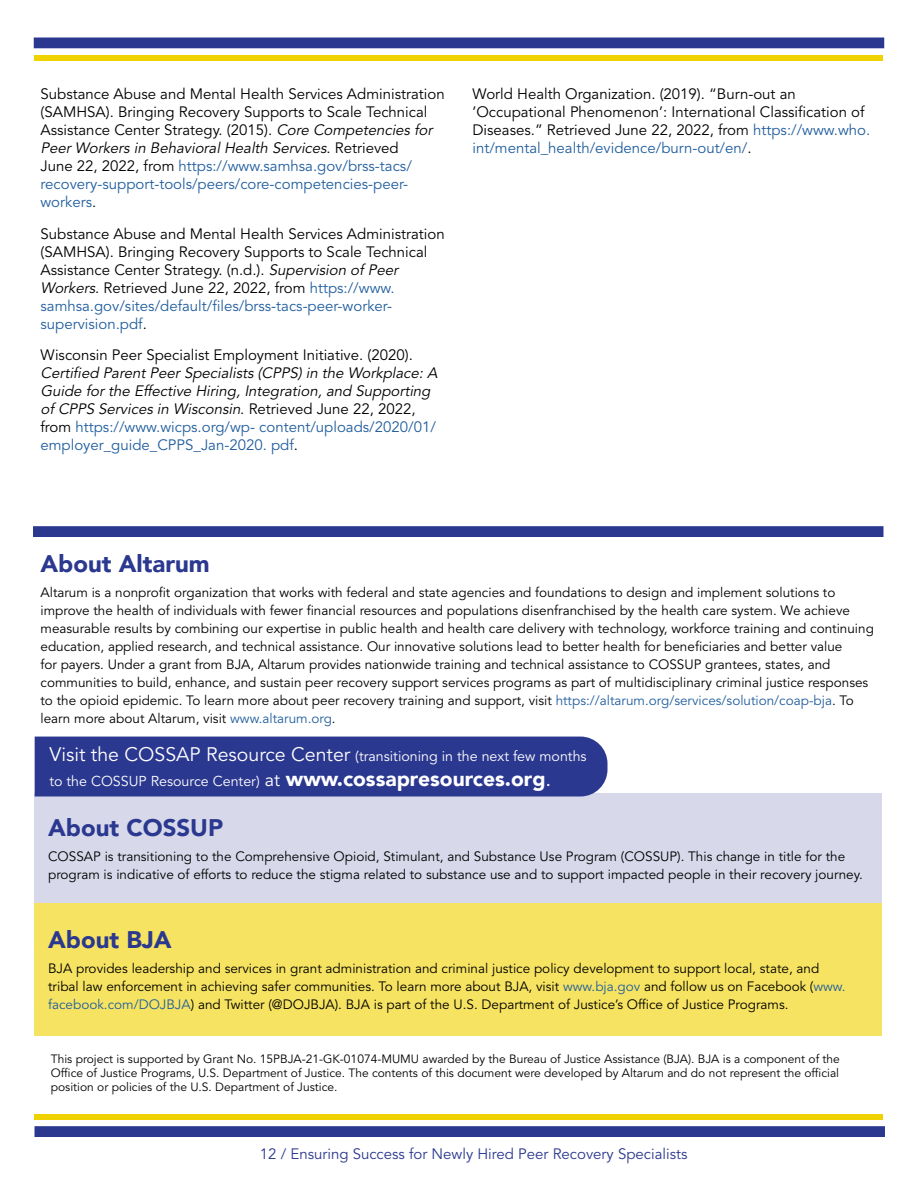
<style>
.page{position:relative;width:918px;height:1188px;background:#fff}
.page>*{position:absolute;margin:0;border:0;box-sizing:border-box;transform-origin:0 0}
.t1{font:900 24px "Avenir LT";color:#2b388f}
.t2{font:15px/18px "Avenir LT Std";color:#000}
.t3{font:italic 15px/18px "Avenir LT Std";color:#000}
.t4{font:15px "Avenir LT Std";color:#2b388f}
.t5{font:14.25px/25.2px "Avenir LT Std";color:#fff}
.t6{font:13.5px/18px "Avenir LT Std";color:#000}
.t7{font:12px/14.4px "Avenir LT Std";color:#000;text-align:justify}
.s1{font-style:italic}
.s2{color:#215e9e}
.s3{font-style:normal}
.s4{font-style:normal;color:#215e9e}
.s5{font-size:19.5px}
.s6{font-size:18px}
.s7{font-family:"Avenir LT";font-weight:900;font-size:21px}
.s8{font-size:21px}
</style>
<div class="page">
<div style="left:34px;top:38px;width:850px;height:10px;background:#2b388f"></div>
<div style="left:34px;top:55px;width:849px;height:5px;background:#f0d200"></div>
<div style="left:34px;top:1126px;width:851px;height:11px;background:#2b388f;border:2px solid #2b388f"></div>
<div style="left:34px;top:1114px;width:849px;height:6px;background:#f0d200"></div>
<div style="left:35px;top:903px;width:847px;height:133px;background:#f6e361"></div>
<div style="left:33px;top:526px;width:851px;height:11px;background:#2b388f;border:2px solid #2b388f"></div>
<div style="left:35px;top:794px;width:847px;height:109px;background:#d7d9ea"></div>
<div style="left:35px;top:737px;width:573px;height:59px;background:#2b388f"></div>
<p class="t2" style="left:40px;top:85px;width:406px">Substance Abuse and Mental Health Services Administration (SAMHSA). Bringing Recovery Supports to Scale Technical Assistance Center Strategy. (2015). <span class="s1">Core Competencies for Peer Workers in Behavioral Health Services</span>. R e t r i e v e d<br>June 22, 2022, from <span class="s2">https://www.samhsa.gov/brss-tacs/ recovery-support-tools/peers/core-competencies-peer&shy;workers</span>.</p>
<p class="t2" style="left:40px;top:225px;width:406px">Substance Abuse and Mental Health Services Administration (SAMHSA). Bringing Recovery Supports to Scale Technical Assistance Center Strategy. (n.d.). <span class="s1">Supervision of Peer Workers</span>. Retrieved June 22, 2022, from <span class="s2">https://www. samhsa.gov/sites/default/files/brss-tacs-peer-worker&shy;supervision.pdf</span>.</p>
<p class="t2" style="left:40px;top:346px;width:374px">Wisconsin Peer Specialist Employment Initiative. (2020).</p>
<p class="t3" style="left:40px;top:364px;width:402px">Certified Parent Peer Specialists (CPPS) in the Workplace: A Guide for the Effective Hiring, Integration, and Supporting of CPPS Services in Wisconsin<span class="s3">. R et ri eve d J u n e 2 2 , 2 0 2 2 , from</span> <span class="s4">https://www.wicps.org/wp- content/uploads/2020/01/ employer_guide_CPPS_Jan-2020. pdf</span><span class="s3">.</span></p>
<p class="t2" style="left:472px;top:85px;width:399px">World Health Organization. (2019). “Burn-out an ’Occupational Phenomenon’: International Classification of Diseases.” Retrieved June 22, 2022, from <span class="s2">https://www.who. int/mental_health/evidence/burn-out/en/</span>.</p>
<h1 class="t1" style="left:40px;top:550px;width:171px">About Altarum</h1>
<p class="t6" style="left:40px;top:584px;width:835px">Altarum is a nonprofit organization that works with federal and state agencies and foundations to design and implement solutions to improve the health of individuals with fewer financial resources and populations disenfranchised by the health care system. We achieve measurable results by combining our expertise in public health and health care delivery with technology, workforce training and continuing education, applied research, and technical assistance. Our innovative solutions lead to better health for beneficiaries and better value<br>for payers. Under a grant from BJA, Altarum provides nationwide training and technical assistance to COSSUP grantees, states, and communities to build, enhance, and sustain peer recovery support services programs as part of multidisciplinary criminal justice responses to the opioid epidemic. To learn more about peer recovery training and support, visit <span class="s2">https://altarum.org/services/solution/coap-bja</span>. To learn more about Altarum, visit <span class="s2">www.altarum.org</span>.</p>
<p class="t5" style="left:49px;top:744px;width:539px"><span class="s5">Visit the COSSAP Resource Center</span> (transitioning in the next few months to the COSSUP Resource Center) <span class="s6">at</span> <span class="s7">www.cossapresources.org</span><span class="s8">.</span></p>
<h1 class="t1" style="left:48px;top:813px;width:177px">About COSSUP</h1>
<p class="t6" style="left:48px;top:848px;width:816px">COSSAP is transitioning to the Comprehensive Opioid, Stimulant, and Substance Use Program (COSSUP). This change in title for the program is indicative of efforts to reduce the stigma related to substance use and to support impacted people in their recovery journey.</p>
<h1 class="t1" style="left:48px;top:925px;width:125px">About BJA</h1>
<p class="t6" style="left:48px;top:959px;width:799px">BJA provides leadership and services in grant administration and criminal justice policy development to support local, state, and tribal law enforcement in achieving safer communities. To learn more about BJA, visit <span class="s2">www.bja.gov</span> and follow us on Facebook (<span class="s2">www. facebook.com/DOJBJA</span>) and Twitter (@DOJBJA). BJA is part of the U.S. Department of Justice’s Office of Justice Programs.</p>
<p class="t7" style="left:51px;top:1052px;width:791px">This project is supported by Grant No. 15PBJA-21-GK-01074-MUMU awarded by the Bureau of Justice Assistance (BJA). BJA is a component of the Office of Justice Programs, U.S. Department of Justice. The contents of this document were developed by Altarum and do not represent the official position or policies of the U.S. Department of Justice.</p>
<p class="t4" style="left:260px;top:1145px;width:429px">12 / Ensuring Success for Newly Hired Peer Recovery Specialists</p>
</div>
